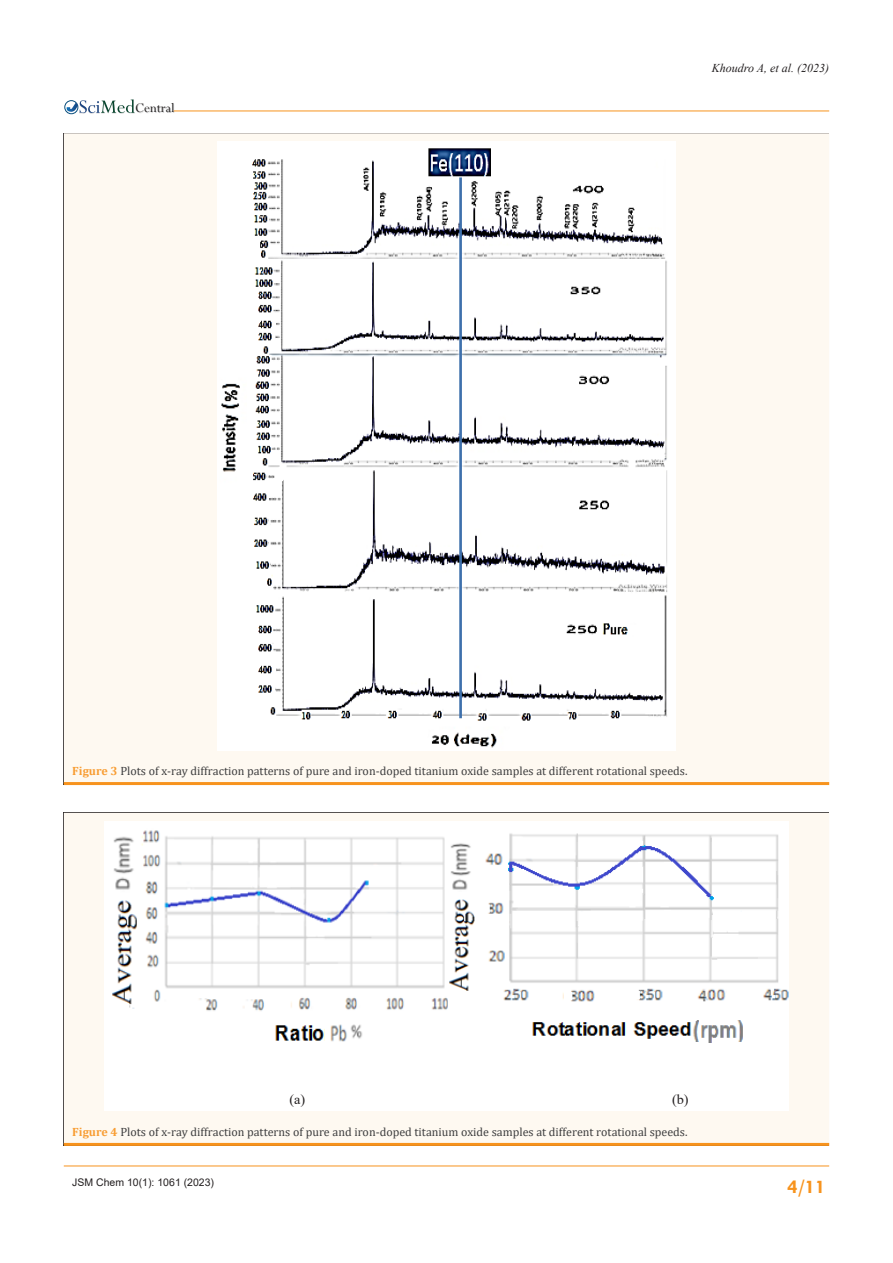
<style>
.page{position:relative;width:893px;height:1263px;background:#fff}
.page>*{position:absolute;margin:0;border:0;box-sizing:border-box;transform-origin:0 0}
.t1{font:700 19.5px "Tw Cen";color:#f7931d}
.t2{font:14.55px "Perpetua";color:#211e1e}
.t3{font:13.95px "Times New Roman";color:#231f20}
.t4{font:12px "Cambria";color:#3e3e3f}
.t5{font:italic 12px "Times New Roman";color:#231f20}
.t6{font:10.5px "Arial";color:#231f20}
.s1{font-weight:700;color:#f89d33}
</style>
<div class="page">
<img style="left:79px;top:103px;width:96px;height:11px">
<div style="left:64px;top:100px;width:14px;height:14px;border:1px solid #074d7c;border-radius:50%"></div>
<svg style="left:66px;top:99px;width:69px;height:14px"></svg>
<hr style="left:64px;top:1166px;width:765px;height:1px;background:#f7931d">
<hr style="left:174px;top:111px;width:655px;height:1px;background:#f7931d">
<div style="left:64px;top:133px;width:765px;height:649px;background:#fef9f1"></div>
<hr style="left:64px;top:782px;width:765px;height:3px;background:#f7931d">
<img style="left:217px;top:142px;width:459px;height:608px">
<div style="left:64px;top:813px;width:765px;height:330px;background:#fef9f1"></div>
<hr style="left:64px;top:1143px;width:765px;height:3px;background:#f7931d">
<div style="left:104px;top:821px;width:685px;height:290px;background:#fff"></div>
<img style="left:112px;top:830px;width:336px;height:212px">
<img style="left:449px;top:833px;width:340px;height:210px">
<p class="t2" style="left:135px;top:99px;width:41px">Central</p>
<p class="t5" style="left:712px;top:60px;width:119px">Khoudro A, et al. (2023)</p>
<p class="t4" style="left:72px;top:764px;width:617px"><span class="s1">Figure 3</span> Plots of x-ray diffraction patterns of pure and iron-doped titanium oxide samples at different rotational speeds.</p>
<p class="t3" style="left:289px;top:1089px;width:17px">(a)</p>
<p class="t3" style="left:672px;top:1089px;width:18px">(b)</p>
<p class="t4" style="left:72px;top:1125px;width:617px"><span class="s1">Figure 4</span> Plots of x-ray diffraction patterns of pure and iron-doped titanium oxide samples at different rotational speeds.</p>
<p class="t6" style="left:72px;top:1175px;width:143px">JSM Chem 10(1): 1061 (2023)</p>
<h1 class="t1" style="left:787px;top:1175px;width:40px">4/11</h1>
</div>
